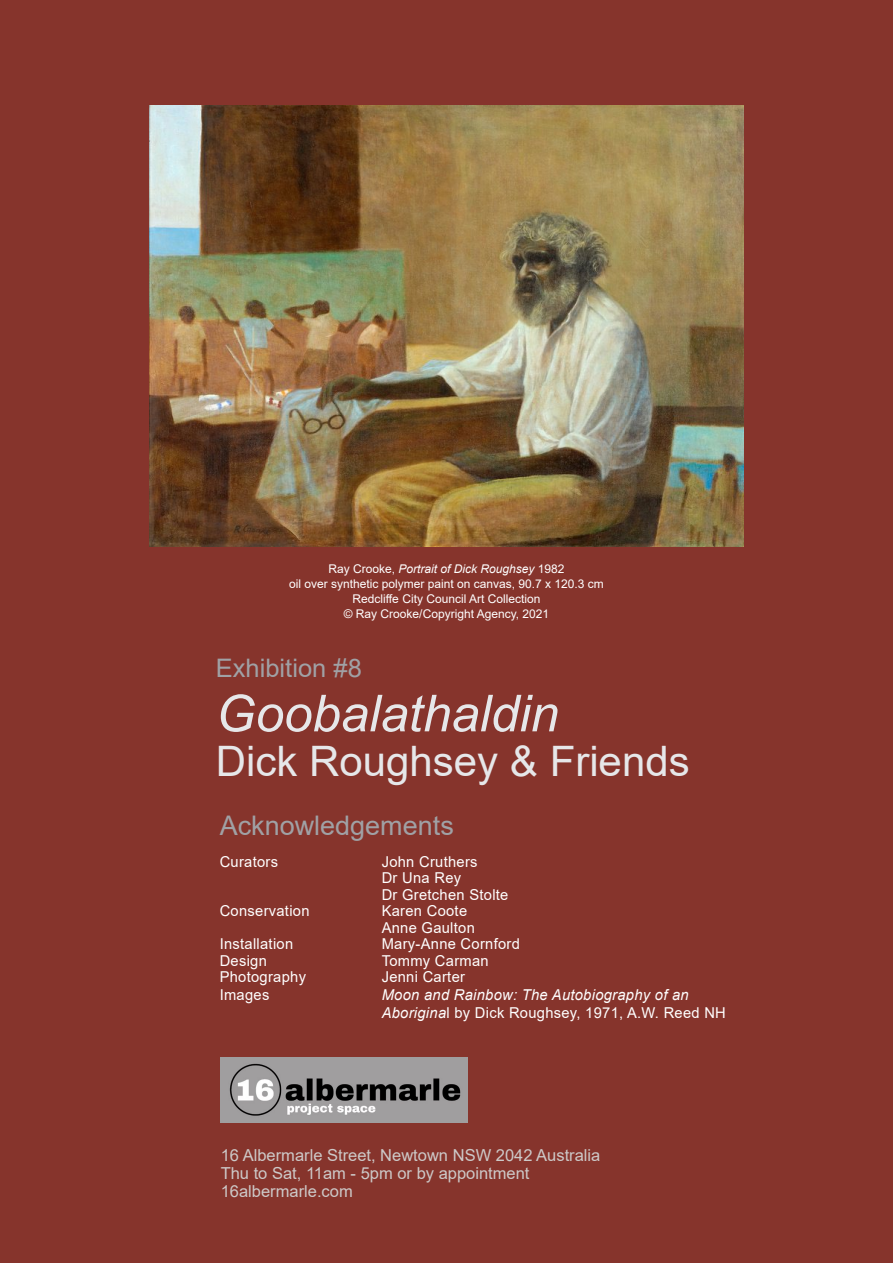
<style>
.page{position:relative;width:893px;height:1263px;background:#86342c}
.page>*{position:absolute;margin:0;border:0;box-sizing:border-box;transform-origin:0 0}
.t1{font:italic 51px "Arial";color:#e6e7e9}
.t2{font:42px "Arial";color:#e6e7e9}
.Body_Text{font:27px "Arial";color:#a0a1a5}
.t3{font:25.5px "Arial";color:#a0a1a5}
.t4{font:16.5px "Arial";color:#cdc9c8}
.Body_Text-2{font:15px "Arial";letter-spacing:.02em;color:#fff}
.Body_Text-3{font:italic 15px "Arial";letter-spacing:.02em;color:#fff}
.t5{font:12px "Arial";color:#fff}
.t6{font:italic 12px "Arial";color:#fff}
.s1{font-style:normal}
.s2{font-style:italic}
</style>
<div class="page">
<img style="left:149px;top:105px;width:595px;height:441px">
<img style="left:221px;top:1057px;width:247px;height:66px">
<p class="t6" style="left:328px;top:561px;width:238px"><span class="s1">Ray Crooke,</span> Portrait of Dick Roughsey <span class="s1">1982</span></p>
<p class="t5" style="left:289px;top:576px;width:316px">oil over synthetic polymer paint on canvas, 90.7 x 120.3 cm</p>
<p class="t5" style="left:353px;top:591px;width:189px">Redcliffe City Council Art Collection</p>
<p class="t5" style="left:344px;top:606px;width:207px">© Ray Crooke/Copyright Agency, 2021</p>
<p class="t3" style="left:216px;top:651px;width:147px">Exhibition #8</p>
<p class="t1" style="left:216px;top:680px;width:345px">Goobalathaldin</p>
<p class="t2" style="left:216px;top:733px;width:475px">Dick Roughsey &amp; Friends</p>
<p class="Body_Text" style="left:220px;top:807px;width:236px">Acknowledgements</p>
<p class="Body_Text-2" style="left:220px;top:851px;width:60px">Curators</p>
<p class="Body_Text-2" style="left:382px;top:851px;width:97px">John Cruthers</p>
<p class="Body_Text-2" style="left:382px;top:867px;width:81px">Dr Una Rey</p>
<p class="Body_Text-2" style="left:382px;top:884px;width:128px">Dr Gretchen Stolte</p>
<p class="Body_Text-2" style="left:220px;top:900px;width:91px">Conservation</p>
<p class="Body_Text-2" style="left:382px;top:900px;width:87px">Karen Coote</p>
<p class="Body_Text-2" style="left:382px;top:917px;width:95px">Anne Gaulton</p>
<p class="Body_Text-2" style="left:220px;top:933px;width:75px">Installation</p>
<p class="Body_Text-2" style="left:382px;top:933px;width:140px">Mary-Anne Cornford</p>
<p class="Body_Text-2" style="left:220px;top:950px;width:49px">Design</p>
<p class="Body_Text-2" style="left:382px;top:950px;width:108px">Tommy Carman</p>
<p class="Body_Text-2" style="left:220px;top:966px;width:88px">Photography</p>
<p class="Body_Text-2" style="left:382px;top:966px;width:85px">Jenni Carter</p>
<p class="Body_Text-2" style="left:220px;top:984px;width:51px">Images</p>
<p class="Body_Text-3" style="left:382px;top:985px;width:309px">Moon and Rainbow: The Autobiography of an</p>
<p class="Body_Text-2" style="left:382px;top:1002px;width:346px"><span class="s2">Aborigina</span>l by Dick Roughsey, 1971, A.W. Reed NH</p>
<p class="t4" style="left:221px;top:1144px;width:381px">16 Albermarle Street, Newtown NSW 2042 Australia</p>
<p class="t4" style="left:221px;top:1162px;width:310px">Thu to Sat, 11am - 5pm or by appointment</p>
<p class="t4" style="left:221px;top:1180px;width:134px">16albermarle.com</p>
</div>
